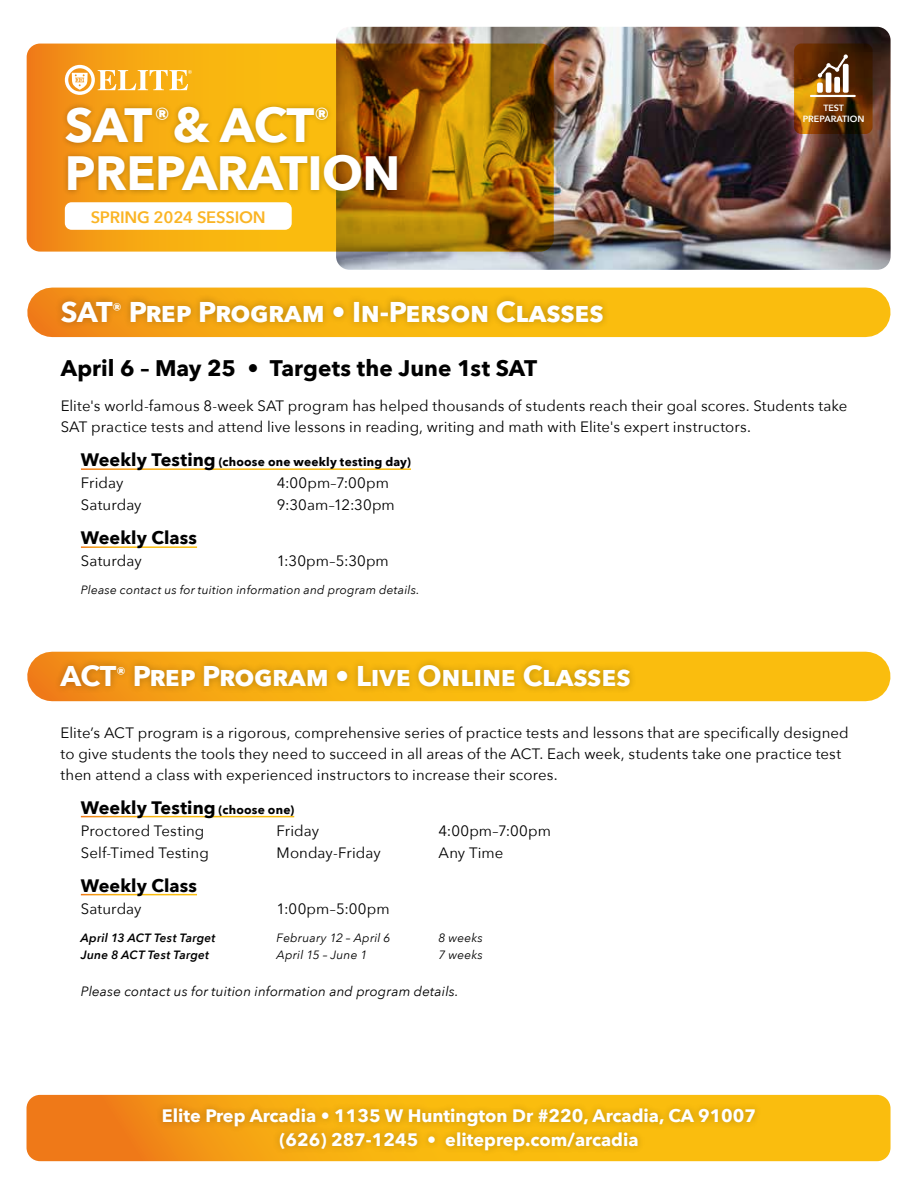
<style>
.page{position:relative;width:918px;height:1188px;background:#fff}
.page>*{position:absolute;margin:0;border:0;box-sizing:border-box;transform-origin:0 0}
.t1{font:700 48px/48px "Avenir Next";letter-spacing:-.01em;color:#fff}
.t2{font:700 28.5px "Avenir Next";letter-spacing:-.01em;color:#fff}
.t3{font:700 22.5px "Avenir Next";color:#000}
.t4{font:700 18px/24px "Avenir Next";color:#fff;text-align:center}
.t5{font:700 18px "Avenir Next";letter-spacing:.005em;color:#000}
.t6{font:600 16.5px "Avenir Next";letter-spacing:-.01em;color:#fab424}
.t7{font:15px/21px "Avenir Next";letter-spacing:.005em;color:#000}
.t8{font:italic 13.5px "Avenir Next";letter-spacing:.01em;color:#000}
.t9{font:italic 12px "Avenir Next";letter-spacing:.015em;color:#000}
.t10{font:700 12px "Avenir Next";letter-spacing:.02em;color:#000}
.t11{font:italic 600 12px "Avenir Next";letter-spacing:.02em;color:#000}
.t12{font:600 9px/10.8px "Avenir Next";color:#fff;text-align:center}
.s1{font-size:18px}
.s2{font-size:12px}
</style>
<div class="page">
<svg style="left:27px;top:1095px;width:864px;height:66px;background:#f5a213"></svg>
<img style="left:336px;top:27px;width:555px;height:243px">
<svg style="left:794px;top:44px;width:79px;height:90px;background:#6a3704"></svg>
<svg style="left:810px;top:54px;width:46px;height:43px"></svg>
<div style="left:52px;top:288px;width:814px;height:49px;background:linear-gradient(to right,#f59e14,#fcc80c)"></div>
<div style="left:54px;top:293px;width:557px;height:38px;background:#000;opacity:.25"></div>
<svg style="left:27px;top:44px;width:527px;height:208px;background:#c3830c"></svg>
<div style="left:60px;top:101px;width:343px;height:96px;background:#000;opacity:.25"></div>
<svg style="left:65px;top:65px;width:127px;height:30px"></svg>
<div style="left:52px;top:652px;width:814px;height:49px;background:linear-gradient(to right,#f59e14,#fcc80c)"></div>
<div style="left:53px;top:657px;width:585px;height:38px;background:#000;opacity:.25"></div>
<div style="left:65px;top:202px;width:227px;height:28px;background:#fff;border-radius:7px"></div>
<div style="left:155px;top:1101px;width:608px;height:57px;background:#000;opacity:.25"></div>
<h1 class="t1" style="left:65px;top:103px;width:337px">SAT<sup>®</sup> &amp; ACT<sup>®<br></sup>PREPARATION</h1>
<p class="t6" style="left:91px;top:207px;width:177px">SPRING 2024 SESSION</p>
<h2 class="t2" style="left:61px;top:294px;width:545px">SAT<sup>®</sup> Prep Program • In-Person Classes</h2>
<p class="t12" style="left:803px;top:103px;width:63px">TEST<br>PREPARATION</p>
<h3 class="t3" style="left:61px;top:353px;width:478px">April 6 – May 25 • Targets the June 1st SAT</h3>
<p class="t7" style="left:61px;top:396px;width:788px">Elite's world-famous 8-week SAT program has helped thousands of students reach their goal scores. Students take<br>SAT practice tests and attend live lessons in reading, writing and math with Elite's expert instructors.</p>
<p class="t10" style="left:81px;top:454px;width:332px"><span class="s1">Weekly Testing</span> (choose one weekly testing day)</p>
<p class="t7" style="left:81px;top:473px;width:44px">Friday</p>
<p class="t7" style="left:277px;top:473px;width:114px">4:00pm–7:00pm</p>
<p class="t7" style="left:81px;top:495px;width:62px">Saturday</p>
<p class="t7" style="left:277px;top:495px;width:120px">9:30am–12:30pm</p>
<p class="t5" style="left:81px;top:526px;width:118px">Weekly Class</p>
<p class="t7" style="left:81px;top:551px;width:62px">Saturday</p>
<p class="t7" style="left:277px;top:551px;width:114px">1:30pm–5:30pm</p>
<p class="t9" style="left:81px;top:582px;width:340px">Please contact us for tuition information and program details.</p>
<h2 class="t2" style="left:61px;top:658px;width:572px">ACT<sup>®</sup> Prep Program • Live Online Classes</h2>
<p class="t7" style="left:61px;top:722px;width:790px">Elite’s ACT program is a rigorous, comprehensive series of practice tests and lessons that are specifically designed to give students the tools they need to succeed in all areas of the ACT. Each week, students take one practice test then attend a class with experienced instructors to increase their scores.</p>
<p class="t5" style="left:81px;top:796px;width:215px">Weekly Testing <span class="s2">(choose one)</span></p>
<p class="t7" style="left:81px;top:820px;width:125px">Proctored Testing</p>
<p class="t7" style="left:277px;top:820px;width:44px">Friday</p>
<p class="t7" style="left:439px;top:820px;width:114px">4:00pm–7:00pm</p>
<p class="t7" style="left:81px;top:842px;width:130px">Self-Timed Testing</p>
<p class="t7" style="left:277px;top:842px;width:106px">Monday-Friday</p>
<p class="t7" style="left:439px;top:842px;width:66px">Any Time</p>
<p class="t5" style="left:81px;top:874px;width:118px">Weekly Class</p>
<p class="t7" style="left:81px;top:898px;width:62px">Saturday</p>
<p class="t7" style="left:277px;top:898px;width:115px">1:00pm–5:00pm</p>
<p class="t11" style="left:81px;top:930px;width:136px">April 13 ACT Test Target</p>
<p class="t9" style="left:277px;top:930px;width:115px">February 12 – April 6</p>
<p class="t9" style="left:439px;top:930px;width:46px">8 weeks</p>
<p class="t11" style="left:81px;top:947px;width:130px">June 8 ACT Test Target</p>
<p class="t9" style="left:277px;top:947px;width:92px">April 15 – June 1</p>
<p class="t9" style="left:439px;top:947px;width:46px">7 weeks</p>
<p class="t8" style="left:81px;top:983px;width:379px">Please contact us for tuition information and program details.</p>
<p class="t4" style="left:162px;top:1105px;width:596px">Elite Prep Arcadia • 1135 W Huntington Dr #220, Arcadia, CA 91007 (626) 287-1245 • eliteprep.com/arcadia</p>
</div>
